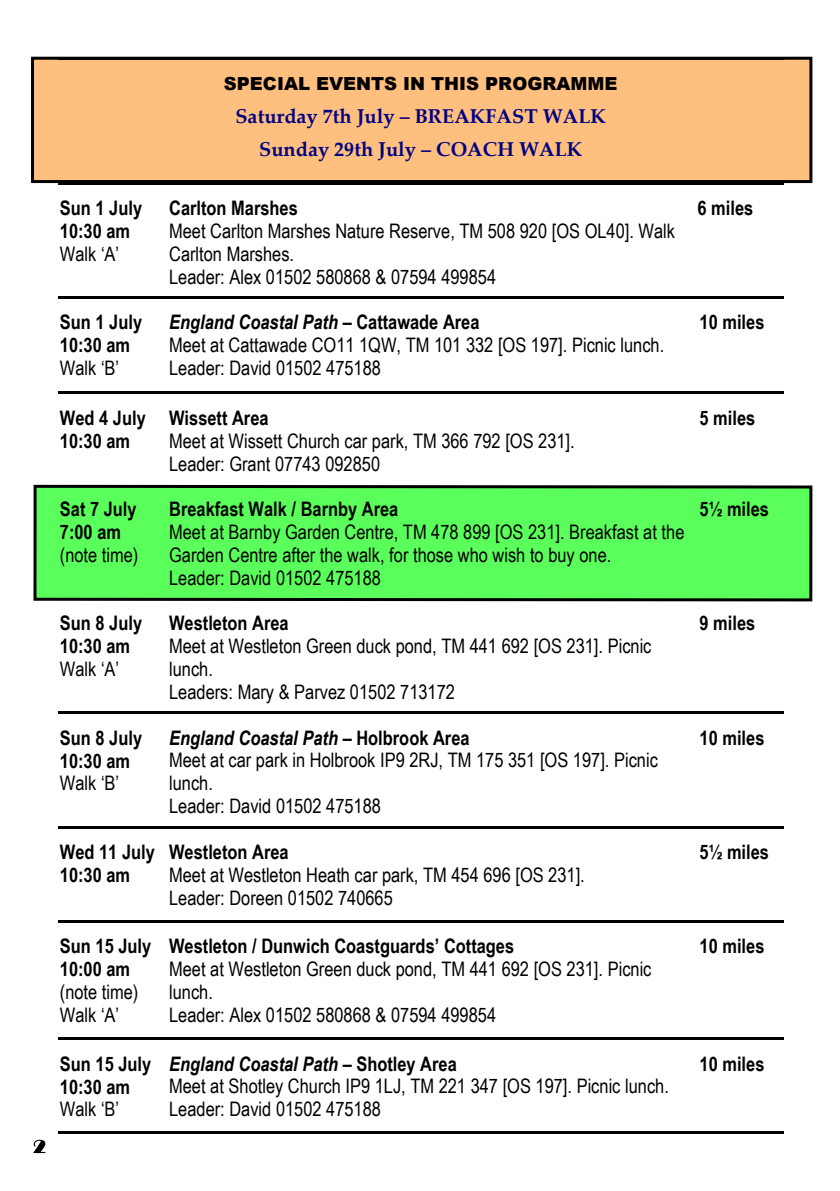
<style>
.page{position:relative;width:840px;height:1191px;background:#fff}
.page>*{position:absolute;margin:0;border:0;box-sizing:border-box;transform-origin:0 0}
.t1{font:20px/23px "Arial Narrow";color:#000}
.t2{font:700 20px/23px "Arial Narrow";color:#000}
.t3{font:700 20px/33px "Palatino Linotype";color:#000080;text-align:center}
.t4{font:900 18px "Arial";color:#000}
.s1{font-weight:700;font-style:italic}
.s2{font-weight:700}
</style>
<div class="page">
<svg style="left:33px;top:484px;width:780px;height:118px;background:#58f058"></svg>
<div style="left:31px;top:56px;width:782px;height:128px;background:#ffbf7f"></div>
<hr style="left:58px;top:57px;width:109px;height:2px;background:#000">
<hr style="left:167px;top:57px;width:530px;height:2px;background:#000">
<hr style="left:697px;top:57px;width:86px;height:2px;background:#000">
<hr style="left:58px;top:182px;width:109px;height:2px;background:#000">
<hr style="left:167px;top:182px;width:530px;height:2px;background:#000">
<hr style="left:697px;top:182px;width:86px;height:2px;background:#000">
<hr style="left:58px;top:296px;width:109px;height:2px;background:#000">
<hr style="left:167px;top:296px;width:530px;height:2px;background:#000">
<hr style="left:697px;top:296px;width:86px;height:2px;background:#000">
<hr style="left:58px;top:392px;width:109px;height:2px;background:#000">
<hr style="left:167px;top:392px;width:530px;height:2px;background:#000">
<hr style="left:697px;top:392px;width:86px;height:2px;background:#000">
<hr style="left:58px;top:711px;width:109px;height:2px;background:#000">
<hr style="left:167px;top:711px;width:530px;height:2px;background:#000">
<hr style="left:697px;top:711px;width:86px;height:2px;background:#000">
<hr style="left:58px;top:826px;width:109px;height:2px;background:#000">
<hr style="left:167px;top:826px;width:530px;height:2px;background:#000">
<hr style="left:697px;top:826px;width:86px;height:2px;background:#000">
<hr style="left:58px;top:920px;width:109px;height:2px;background:#000">
<hr style="left:167px;top:920px;width:530px;height:2px;background:#000">
<hr style="left:697px;top:920px;width:86px;height:2px;background:#000">
<hr style="left:58px;top:1037px;width:109px;height:2px;background:#000">
<hr style="left:167px;top:1037px;width:530px;height:2px;background:#000">
<hr style="left:697px;top:1037px;width:86px;height:2px;background:#000">
<hr style="left:58px;top:1132px;width:109px;height:2px;background:#000">
<hr style="left:167px;top:1132px;width:530px;height:2px;background:#000">
<hr style="left:697px;top:1132px;width:86px;height:2px;background:#000">
<svg style="left:33px;top:1139px;width:12px;height:14px"></svg>
<p class="t2" style="left:60px;top:198px;width:84px">Sun 1 July<br>10:30 am</p>
<p class="t1" style="left:60px;top:244px;width:61px">Walk ‘A’</p>
<p class="t2" style="left:60px;top:313px;width:84px">Sun 1 July<br>10:30 am</p>
<p class="t1" style="left:60px;top:358px;width:61px">Walk ‘B’</p>
<p class="t4" style="left:224px;top:77px;width:395px">SPECIAL EVENTS IN THIS PROGRAMME</p>
<p class="t3" style="left:235px;top:102px;width:372px">Saturday 7th July – BREAKFAST WALK<br>Sunday 29th July – COACH WALK</p>
<p class="t2" style="left:169px;top:198px;width:130px">Carlton Marshes</p>
<p class="t1" style="left:169px;top:221px;width:507px">Meet Carlton Marshes Nature Reserve, TM 508 920 [OS OL40]. Walk<br>Carlton Marshes.<br>Leader: Alex 01502 580868 &amp; 07594 499854</p>
<p class="t2" style="left:697px;top:198px;width:57px">6 miles</p>
<p class="t1" style="left:169px;top:313px;width:496px"><span class="s1">England Coastal Path</span> <span class="s2">– Cattawade Area<br></span>Meet at Cattawade CO11 1QW, TM 101 332 [OS 197]. Picnic lunch.<br>Leader: David 01502 475188</p>
<p class="t2" style="left:699px;top:313px;width:66px">10 miles</p>
<p class="t2" style="left:60px;top:408px;width:87px">Wed 4 July<br>10:30 am</p>
<p class="t2" style="left:169px;top:408px;width:101px">Wissett Area</p>
<p class="t1" style="left:169px;top:431px;width:407px">Meet at Wissett Church car park, TM 366 792 [OS 231].<br>Leader: Grant 07743 092850</p>
<p class="t2" style="left:60px;top:499px;width:78px">Sat 7 July<br>7:00 am</p>
<p class="t1" style="left:60px;top:545px;width:80px">(note time)</p>
<p class="t2" style="left:60px;top:613px;width:84px">Sun 8 July<br>10:30 am</p>
<p class="t1" style="left:60px;top:659px;width:61px">Walk ‘A’</p>
<p class="t2" style="left:169px;top:499px;width:230px">Breakfast Walk / Barnby Area</p>
<p class="t1" style="left:169px;top:522px;width:516px">Meet at Barnby Garden Centre, TM 478 899 [OS 231]. Breakfast at the<br>Garden Centre after the walk, for those who wish to buy one.<br>Leader: David 01502 475188</p>
<p class="t2" style="left:169px;top:613px;width:121px">Westleton Area</p>
<p class="t1" style="left:169px;top:636px;width:483px">Meet at Westleton Green duck pond, TM 441 692 [OS 231]. Picnic lunch.<br>Leaders: Mary &amp; Parvez 01502 713172</p>
<p class="t2" style="left:699px;top:408px;width:57px">5 miles</p>
<p class="t2" style="left:699px;top:499px;width:71px">5½ miles</p>
<p class="t2" style="left:699px;top:613px;width:57px">9 miles</p>
<p class="t2" style="left:60px;top:728px;width:84px">Sun 8 July<br>10:30 am</p>
<p class="t1" style="left:60px;top:774px;width:61px">Walk ‘B’</p>
<p class="t1" style="left:169px;top:728px;width:490px"><span class="s1">England Coastal Path</span> <span class="s2">– Holbrook Area<br></span>Meet at car park in Holbrook IP9 2RJ, TM 175 351 [OS 197]. Picnic lunch.<br>Leader: David 01502 475188</p>
<p class="t2" style="left:699px;top:728px;width:66px">10 miles</p>
<p class="t2" style="left:60px;top:842px;width:96px">Wed 11 July<br>10:30 am</p>
<p class="t2" style="left:169px;top:842px;width:121px">Westleton Area</p>
<p class="t1" style="left:169px;top:865px;width:417px">Meet at Westleton Heath car park, TM 454 696 [OS 231].<br>Leader: Doreen 01502 740665</p>
<p class="t2" style="left:60px;top:936px;width:93px">Sun 15 July<br>10:00 am</p>
<p class="t1" style="left:60px;top:982px;width:80px">(note time)<br>Walk ‘A’</p>
<p class="t2" style="left:169px;top:936px;width:346px">Westleton / Dunwich Coastguards’ Cottages</p>
<p class="t1" style="left:169px;top:959px;width:483px">Meet at Westleton Green duck pond, TM 441 692 [OS 231]. Picnic lunch.<br>Leader: Alex 01502 580868 &amp; 07594 499854</p>
<p class="t2" style="left:699px;top:842px;width:71px">5½ miles</p>
<p class="t2" style="left:699px;top:936px;width:66px">10 miles</p>
<p class="t2" style="left:60px;top:1054px;width:93px">Sun 15 July<br>10:30 am</p>
<p class="t1" style="left:60px;top:1099px;width:61px">Walk ‘B’</p>
<p class="t1" style="left:169px;top:1054px;width:501px"><span class="s1">England Coastal Path</span> <span class="s2">– Shotley Area<br></span>Meet at Shotley Church IP9 1LJ, TM 221 347 [OS 197]. Picnic lunch.<br>Leader: David 01502 475188</p>
<p class="t2" style="left:699px;top:1054px;width:66px">10 miles</p>
</div>
